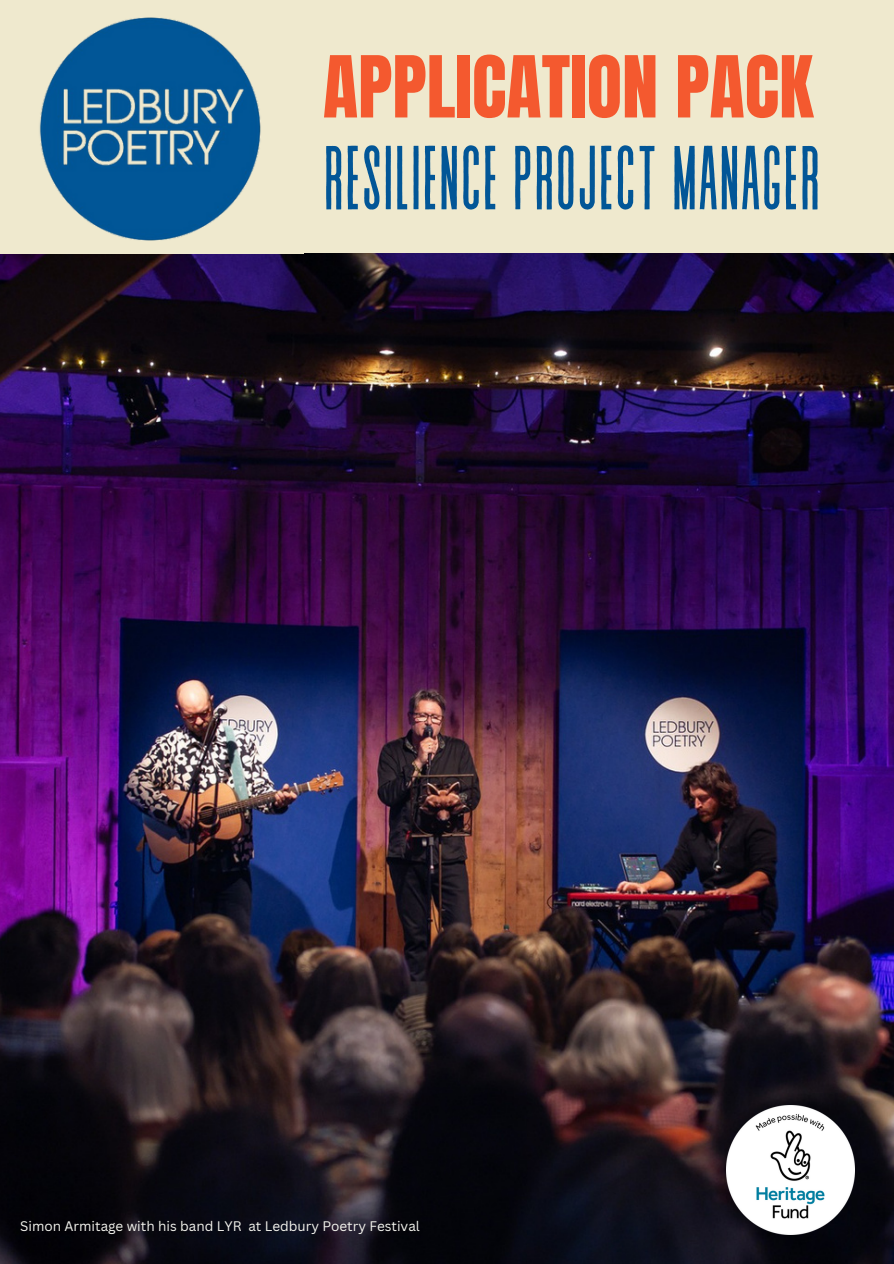
<style>
.page{position:relative;width:894px;height:1264px;background:#fff}
.page>*{position:absolute;margin:0;border:0;box-sizing:border-box;transform-origin:0 0}
.t1{font:90.6px "Revive 80 Tall";color:#025697}
.t2{font:72.6px "Anton";color:#f4592f}
.t3{font:13.5px "Canva Sans";color:#f5f5ef}
</style>
<div class="page">
<img style="left:0;top:253px;width:893px;height:1010px">
<div style="left:0;top:0;width:303px;height:253px;background:#efe9ce"></div>
<div style="left:284px;top:0;width:609px;height:253px;background:#efe9ce"></div>
<img style="left:39px;top:17px;width:222px;height:223px">
<img style="left:726px;top:1105px;width:128px;height:129px">
<p class="t2" style="left:323px;top:35px;width:492px">APPLICATION PACK</p>
<p class="t1" style="left:323px;top:131px;width:499px">RESILIENCE PROJECT MANAGER</p>
<p class="t3" style="left:20px;top:1216px;width:401px">Simon Armitage with his band LYR at Ledbury Poetry Festival</p>
</div>
